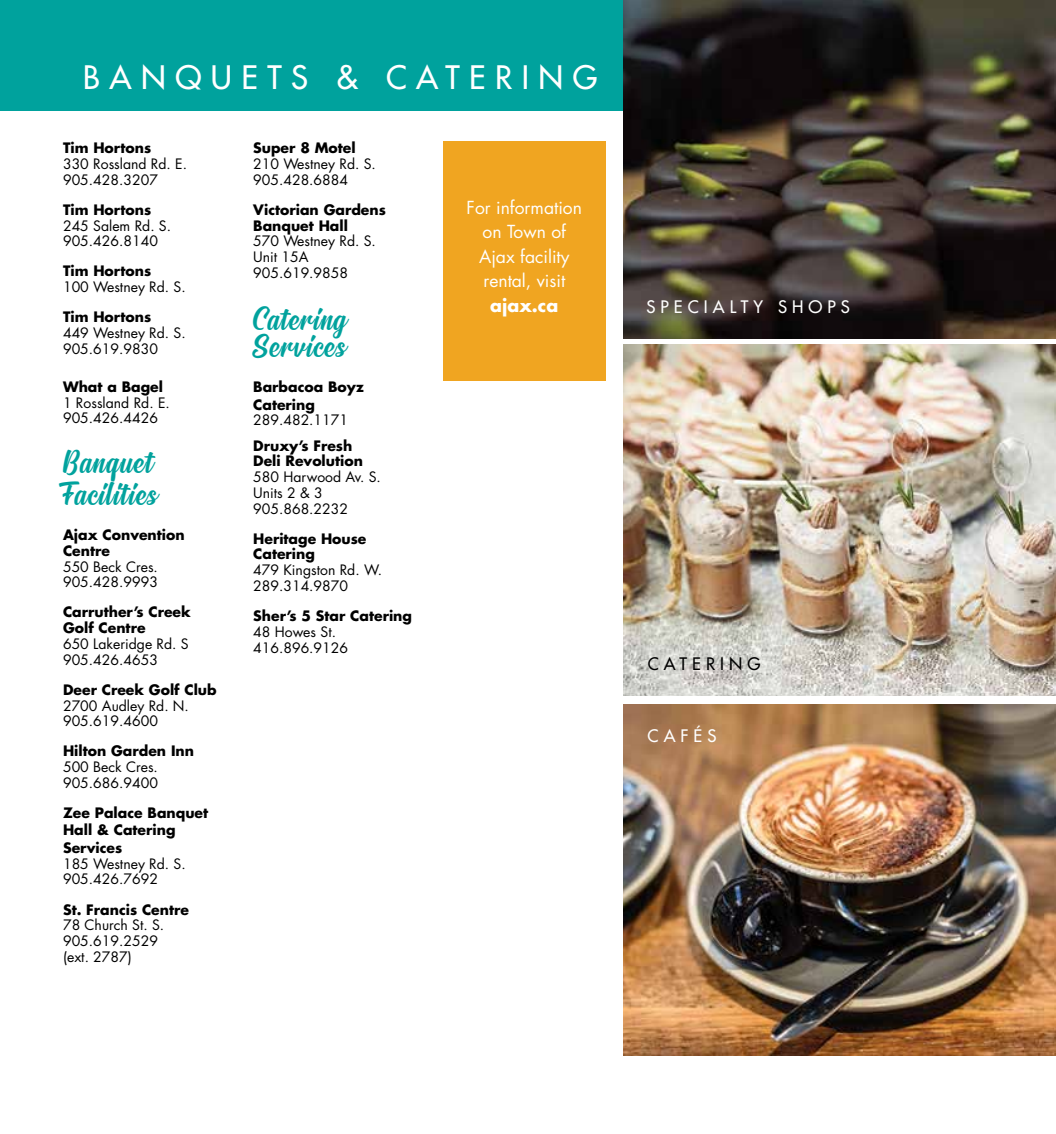
<style>
.page{position:relative;width:1056px;height:1134px;background:#fff}
.page>*{position:absolute;margin:0;border:0;box-sizing:border-box;transform-origin:0 0}
.t1{font:36.4px/31.5px "Signatra DEMO";letter-spacing:.03em;color:#00a29d}
.t2{font:500 31.5px "Futura Std";letter-spacing:.3em;color:#fff}
.t3{font:17.5px/24.5px "Futura Std";color:#fff;text-align:center}
.t4{font:700 17.5px "Futura Std";color:#fff}
.t5{font:500 16.8px "Futura Std";letter-spacing:.3em;color:#fff}
.t6{font:500 16.8px "Futura Std";letter-spacing:.3em;color:#000}
.t7{font:14px/15.8px "Futura Std";color:#000}
.t8{font:700 14px/15.8px "Futura Std";color:#000}
</style>
<div class="page">
<img style="left:623px;top:704px;width:432px;height:351px">
<div style="left:0;top:0;width:1055px;height:110px;background:#00a29d"></div>
<img style="left:623px;top:344px;width:432px;height:351px">
<img style="left:623px;top:0;width:432px;height:338px">
<div style="left:443px;top:142px;width:162px;height:239px;background:#f0a521"></div>
<h2 class="t2" style="left:83px;top:58px;width:515px">BANQUETS &amp; CATERING</h2>
<p class="t8" style="left:63px;top:140px;width:90px">Tim Hortons</p>
<p class="t7" style="left:63px;top:156px;width:125px">330 Rossland Rd. E.<br>905.428.3207</p>
<p class="t8" style="left:63px;top:202px;width:90px">Tim Hortons</p>
<p class="t7" style="left:63px;top:218px;width:110px">245 Salem Rd. S.<br>905.426.8140</p>
<p class="t8" style="left:63px;top:263px;width:90px">Tim Hortons</p>
<p class="t7" style="left:63px;top:279px;width:124px">100 Westney Rd. S.</p>
<p class="t8" style="left:63px;top:309px;width:90px">Tim Hortons</p>
<p class="t7" style="left:63px;top:325px;width:124px">449 Westney Rd. S.<br>905.619.9830</p>
<p class="t8" style="left:63px;top:379px;width:101px">What a Bagel</p>
<p class="t7" style="left:63px;top:395px;width:108px">1 Rossland Rd. E.<br>905.426.4426</p>
<h1 class="t1" style="left:63px;top:449px;width:95px">Banquet<br>Facilities</h1>
<p class="t8" style="left:63px;top:527px;width:123px">Ajax Convention<br>Centre</p>
<p class="t7" style="left:63px;top:559px;width:96px">550 Beck Cres.<br>905.428.9993</p>
<p class="t8" style="left:63px;top:604px;width:129px">Carruther’s Creek<br>Golf Centre</p>
<p class="t7" style="left:63px;top:636px;width:127px">650 Lakeridge Rd. S<br>905.426.4653</p>
<p class="t8" style="left:63px;top:681px;width:155px">Deer Creek Golf Club</p>
<p class="t7" style="left:63px;top:698px;width:127px">2700 Audley Rd. N.<br>905.619.4600</p>
<p class="t8" style="left:63px;top:743px;width:132px">Hilton Garden Inn</p>
<p class="t7" style="left:63px;top:759px;width:96px">500 Beck Cres.<br>905.686.9400</p>
<p class="t8" style="left:63px;top:804px;width:147px;line-height:17.5px">Zee Palace Banquet<br>Hall &amp; Catering<br>Services</p>
<p class="t7" style="left:63px;top:856px;width:124px">185 Westney Rd. S.<br>905.426.7692</p>
<p class="t8" style="left:63px;top:901px;width:127px">St. Francis Centre</p>
<p class="t7" style="left:63px;top:917px;width:103px">78 Church St. S.<br>905.619.2529 (ext. 2787)</p>
<p class="t8" style="left:253px;top:140px;width:104px">Super 8 Motel</p>
<p class="t7" style="left:253px;top:156px;width:124px">210 Westney Rd. S.<br>905.428.6884</p>
<p class="t8" style="left:253px;top:202px;width:134px">Victorian Gardens<br>Banquet Hall</p>
<p class="t7" style="left:253px;top:234px;width:124px">570 Westney Rd. S.<br>Unit 15A<br>905.619.9858</p>
<h1 class="t1" style="left:253px;top:309px;width:94px;line-height:26.2px">Catering<br>Services</h1>
<p class="t8" style="left:253px;top:378px;width:112px;line-height:17.5px">Barbacoa Boyz<br>Catering</p>
<p class="t7" style="left:253px;top:412px;width:96px">289.482.1171</p>
<p class="t8" style="left:253px;top:437px;width:111px">Druxy’s Fresh<br>Deli Revolution</p>
<p class="t7" style="left:253px;top:469px;width:129px">580 Harwood Av. S.<br>Units 2 &amp; 3<br>905.868.2232</p>
<p class="t8" style="left:253px;top:530px;width:115px">Heritage House<br>Catering</p>
<p class="t7" style="left:253px;top:562px;width:130px">479 Kingston Rd. W.<br>289.314.9870</p>
<p class="t8" style="left:253px;top:608px;width:160px">Sher’s 5 Star Catering</p>
<p class="t7" style="left:253px;top:624px;width:96px">48 Howes St.<br>416.896.9126</p>
<p class="t3" style="left:466px;top:195px;width:117px">For information on Town of<br>Ajax facility rental, visit</p>
<p class="t4" style="left:490px;top:294px;width:70px">ajax.ca</p>
<p class="t5" style="left:646px;top:296px;width:205px">SPECIALTY SHOPS</p>
<p class="t6" style="left:647px;top:653px;width:114px">CATERING</p>
<p class="t5" style="left:647px;top:726px;width:70px">CAFÉS</p>
</div>
